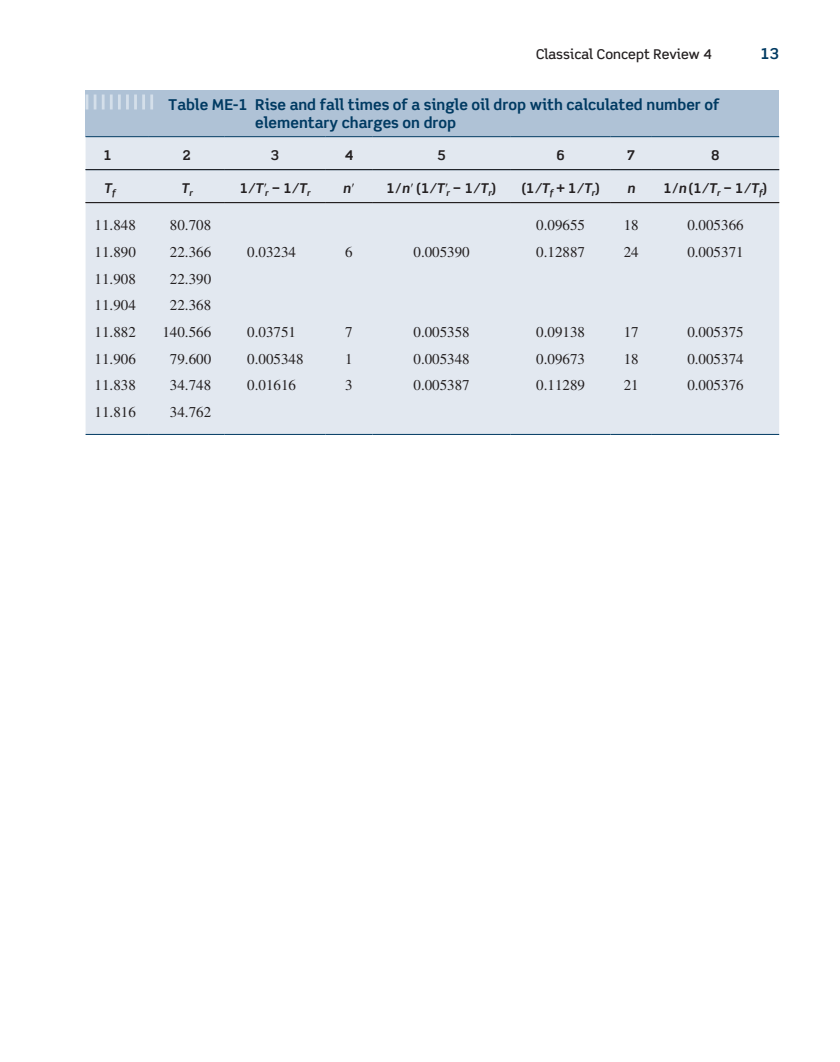
<style>
.page{position:relative;width:840px;height:1062px;background:#fff}
.page>*{position:absolute;margin:0;border:0;box-sizing:border-box;transform-origin:0 0}
.TB{font:15px "Times";color:#231f20}
.TT{font:700 15px/18px "Scene Alt";color:#003a62}
.TCH{font:700 13.5px "Scene Alt";color:#231f20}
.t1{font:500 13.5px "Scene Alt";color:#231f20}
.TCH-2{font:italic 700 13.5px "Scene Alt";color:#231f20}
.s1{font-style:normal}
.s2{font-family:"Mathematical Pi One";font-weight:400;font-style:normal}
.s3{font-style:italic}
.s4{font-family:"Mathematical Pi One";font-weight:400}
</style>
<div class="page">
<div style="left:86px;top:90px;width:692px;height:47px;background:#afc2d6"></div>
<div style="left:86px;top:137px;width:692px;height:297px;background:#e2e8f0"></div>
<hr style="left:86px;top:136px;width:63px;height:1px;background:#003a62">
<hr style="left:149px;top:136px;width:76px;height:1px;background:#003a62">
<hr style="left:225px;top:136px;width:100px;height:1px;background:#003a62">
<hr style="left:325px;top:136px;width:47px;height:1px;background:#003a62">
<hr style="left:372px;top:136px;width:138px;height:1px;background:#003a62">
<hr style="left:510px;top:136px;width:100px;height:1px;background:#003a62">
<hr style="left:610px;top:136px;width:41px;height:1px;background:#003a62">
<hr style="left:651px;top:136px;width:127px;height:1px;background:#003a62">
<hr style="left:86px;top:434px;width:63px;height:1px;background:#003a62">
<hr style="left:149px;top:434px;width:76px;height:1px;background:#003a62">
<hr style="left:225px;top:434px;width:100px;height:1px;background:#003a62">
<hr style="left:325px;top:434px;width:47px;height:1px;background:#003a62">
<hr style="left:372px;top:434px;width:138px;height:1px;background:#003a62">
<hr style="left:510px;top:434px;width:100px;height:1px;background:#003a62">
<hr style="left:610px;top:434px;width:41px;height:1px;background:#003a62">
<hr style="left:651px;top:434px;width:127px;height:1px;background:#003a62">
<hr style="left:85px;top:94px;width:3px;height:16px;background:#d4dfea">
<svg style="left:94px;top:94px;width:2px;height:16px"></svg>
<svg style="left:102px;top:94px;width:2px;height:16px"></svg>
<hr style="left:110px;top:94px;width:3px;height:16px;background:#d4dfea">
<hr style="left:118px;top:94px;width:3px;height:16px;background:#d4dfea">
<hr style="left:126px;top:94px;width:3px;height:16px;background:#d4dfea">
<hr style="left:134px;top:94px;width:3px;height:16px;background:#d4dfea">
<hr style="left:142px;top:94px;width:3px;height:16px;background:#d4dfea">
<hr style="left:150px;top:94px;width:3px;height:16px;background:#d4dfea">
<hr style="left:86px;top:169px;width:63px;height:1px;background:#231f20">
<hr style="left:149px;top:169px;width:76px;height:1px;background:#231f20">
<hr style="left:225px;top:169px;width:100px;height:1px;background:#231f20">
<hr style="left:325px;top:169px;width:47px;height:1px;background:#231f20">
<hr style="left:372px;top:169px;width:138px;height:1px;background:#231f20">
<hr style="left:510px;top:169px;width:100px;height:1px;background:#231f20">
<hr style="left:610px;top:169px;width:41px;height:1px;background:#231f20">
<hr style="left:651px;top:169px;width:127px;height:1px;background:#231f20">
<hr style="left:86px;top:202px;width:63px;height:1px;background:#231f20">
<hr style="left:149px;top:202px;width:76px;height:1px;background:#231f20">
<hr style="left:225px;top:202px;width:100px;height:1px;background:#231f20">
<hr style="left:325px;top:202px;width:47px;height:1px;background:#231f20">
<hr style="left:372px;top:202px;width:138px;height:1px;background:#231f20">
<hr style="left:510px;top:202px;width:100px;height:1px;background:#231f20">
<hr style="left:610px;top:202px;width:41px;height:1px;background:#231f20">
<hr style="left:651px;top:202px;width:127px;height:1px;background:#231f20">
<p class="t1" style="left:536px;top:46px;width:177px">Classical Concept Review 4</p>
<p class="TT" style="left:760px;top:45px;width:20px">13</p>
<p class="TT" style="left:255px;top:95px;width:465px;text-indent:-87px">Table ME-1 Rise and fall times of a single oil drop with calculated number of elementary charges on drop</p>
<p class="TCH" style="left:104px;top:147px;width:10px">1</p>
<p class="TCH" style="left:182px;top:147px;width:10px">2</p>
<p class="TCH" style="left:271px;top:147px;width:10px">3</p>
<p class="TCH" style="left:344px;top:147px;width:10px">4</p>
<p class="TCH" style="left:437px;top:147px;width:10px">5</p>
<p class="TCH" style="left:556px;top:147px;width:10px">6</p>
<p class="TCH" style="left:626px;top:147px;width:10px">7</p>
<p class="TCH" style="left:711px;top:147px;width:10px">8</p>
<p class="TCH-2" style="left:104px;top:180px;width:13px">T<sub>f</sub></p>
<p class="TCH-2" style="left:181px;top:180px;width:13px">T<sub>r</sub></p>
<p class="TCH-2" style="left:240px;top:180px;width:72px"><span class="s1">1</span>/T<span class="s2">9</span><sub>r</sub> <span class="s1">− 1</span>/T<sub>r</sub></p>
<p class="TCH-2" style="left:342px;top:180px;width:14px">n<span class="s2">9</span></p>
<p class="TCH" style="left:386px;top:180px;width:111px">1/<span class="s3">n</span><span class="s4">9</span>(1<span class="s3">/T</span><span class="s4">9</span><sub>r</sub> − 1<span class="s3">/T</span><sub>r</sub>)</p>
<p class="TCH" style="left:521px;top:180px;width:81px">(1<span class="s3">/T</span><sub>f</sub> + 1<span class="s3">/T</span><sub>r</sub>)</p>
<p class="TCH-2" style="left:627px;top:180px;width:9px">n</p>
<p class="TCH" style="left:663px;top:180px;width:105px">1/<span class="s3">n</span>(1<span class="s3">/T</span><sub>r</sub> − 1<span class="s3">/T</span><sub>f</sub>)</p>
<p class="TB" style="left:94px;top:217px;width:43px">11.848</p>
<p class="TB" style="left:170px;top:217px;width:43px">80.708</p>
<p class="TB" style="left:536px;top:217px;width:50px">0.09655</p>
<p class="TB" style="left:623px;top:217px;width:16px">18</p>
<p class="TB" style="left:687px;top:217px;width:58px">0.005366</p>
<p class="TB" style="left:94px;top:243px;width:43px">11.890</p>
<p class="TB" style="left:170px;top:243px;width:43px">22.366</p>
<p class="TB" style="left:247px;top:243px;width:50px">0.03234</p>
<p class="TB" style="left:345px;top:243px;width:9px">6</p>
<p class="TB" style="left:413px;top:243px;width:58px">0.005390</p>
<p class="TB" style="left:536px;top:243px;width:50px">0.12887</p>
<p class="TB" style="left:623px;top:243px;width:16px">24</p>
<p class="TB" style="left:687px;top:243px;width:58px">0.005371</p>
<p class="TB" style="left:94px;top:270px;width:43px">11.908</p>
<p class="TB" style="left:170px;top:270px;width:43px">22.390</p>
<p class="TB" style="left:94px;top:297px;width:43px">11.904</p>
<p class="TB" style="left:170px;top:297px;width:43px">22.368</p>
<p class="TB" style="left:94px;top:324px;width:43px">11.882</p>
<p class="TB" style="left:162px;top:324px;width:50px">140.566</p>
<p class="TB" style="left:247px;top:324px;width:50px">0.03751</p>
<p class="TB" style="left:345px;top:324px;width:9px">7</p>
<p class="TB" style="left:413px;top:324px;width:58px">0.005358</p>
<p class="TB" style="left:536px;top:324px;width:50px">0.09138</p>
<p class="TB" style="left:623px;top:324px;width:16px">17</p>
<p class="TB" style="left:687px;top:324px;width:58px">0.005375</p>
<p class="TB" style="left:94px;top:350px;width:43px">11.906</p>
<p class="TB" style="left:170px;top:350px;width:43px">79.600</p>
<p class="TB" style="left:247px;top:350px;width:58px">0.005348</p>
<p class="TB" style="left:345px;top:350px;width:9px">1</p>
<p class="TB" style="left:413px;top:350px;width:58px">0.005348</p>
<p class="TB" style="left:536px;top:350px;width:50px">0.09673</p>
<p class="TB" style="left:623px;top:350px;width:16px">18</p>
<p class="TB" style="left:687px;top:350px;width:58px">0.005374</p>
<p class="TB" style="left:94px;top:377px;width:43px">11.838</p>
<p class="TB" style="left:170px;top:377px;width:43px">34.748</p>
<p class="TB" style="left:247px;top:377px;width:50px">0.01616</p>
<p class="TB" style="left:345px;top:377px;width:9px">3</p>
<p class="TB" style="left:413px;top:377px;width:58px">0.005387</p>
<p class="TB" style="left:536px;top:377px;width:50px">0.11289</p>
<p class="TB" style="left:623px;top:377px;width:16px">21</p>
<p class="TB" style="left:687px;top:377px;width:58px">0.005376</p>
<p class="TB" style="left:94px;top:404px;width:43px">11.816</p>
<p class="TB" style="left:170px;top:404px;width:43px">34.762</p>
</div>
